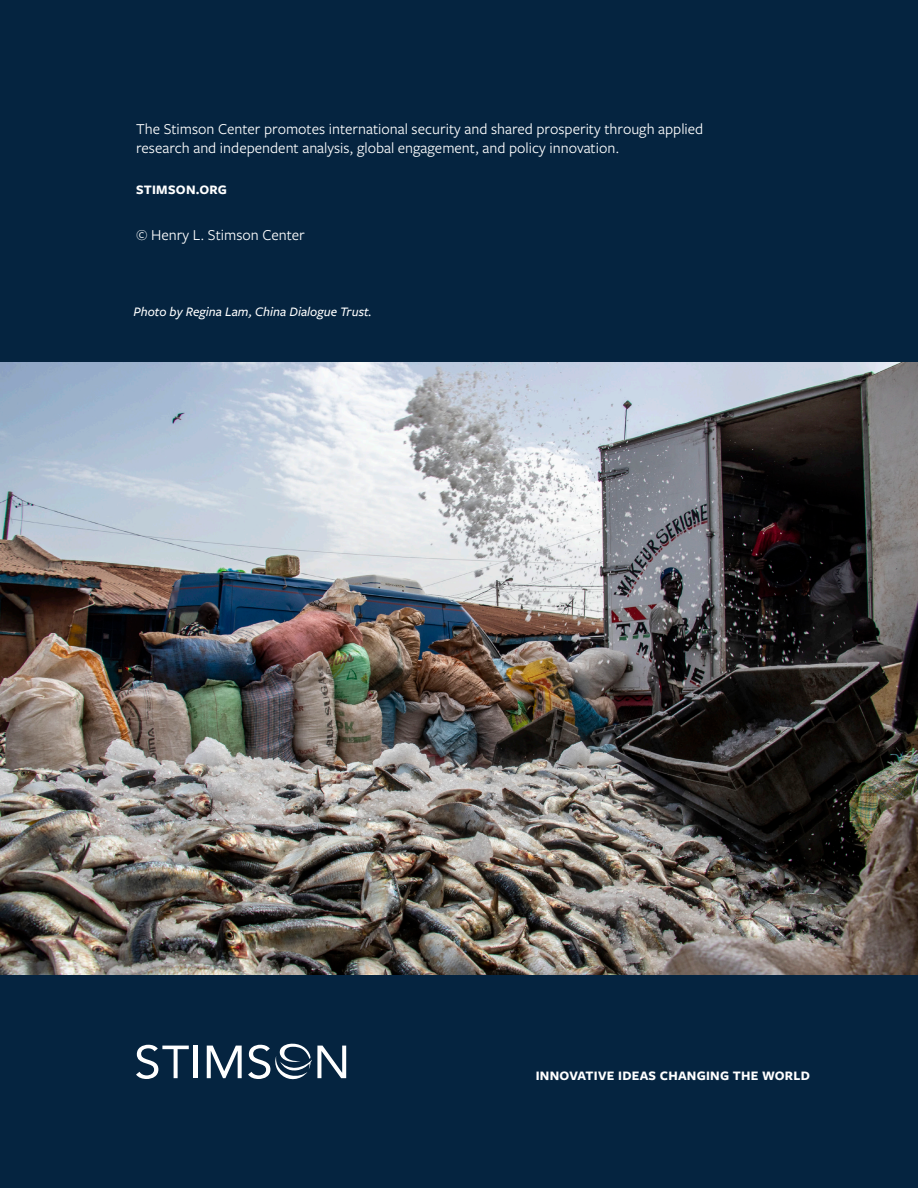
<style>
.page{position:relative;width:918px;height:1188px;background:#052440}
.page>*{position:absolute;margin:0;border:0;box-sizing:border-box;transform-origin:0 0}
.Small_Body_Copy{font:15.75px/19.5px "Freight Sans Pro";color:#fff}
.t1{font:700 13.5px "Freight Sans Pro";letter-spacing:.02em;color:#fff}
.Caption_Notation{font:italic 500 13.5px "Freight Sans Pro";color:#fff}
</style>
<div class="page">
<svg style="left:136px;top:1045px;width:53px;height:34px"></svg>
<hr style="left:194px;top:1046px;width:4px;height:32px;background:#fff">
<svg style="left:207px;top:1046px;width:35px;height:32px"></svg>
<svg style="left:248px;top:1043px;width:98px;height:39px"></svg>
<img style="left:0;top:363px;width:918px;height:612px">
<p class="Small_Body_Copy" style="left:136px;top:118px;width:569px">The Stimson Center promotes international security and shared prosperity through applied research and independent analysis, global engagement, and policy innovation.</p>
<p class="t1" style="left:136px;top:181px;width:92px">STIMSON.ORG</p>
<p class="Small_Body_Copy" style="left:136px;top:225px;width:170px">© Henry L. Stimson Center</p>
<p class="Caption_Notation" style="left:134px;top:303px;width:240px">Photo by Regina Lam, China Dialogue Trust.</p>
<p class="t1" style="left:536px;top:1066px;width:276px">INNOVATIVE IDEAS CHANGING THE WORLD</p>
</div>
